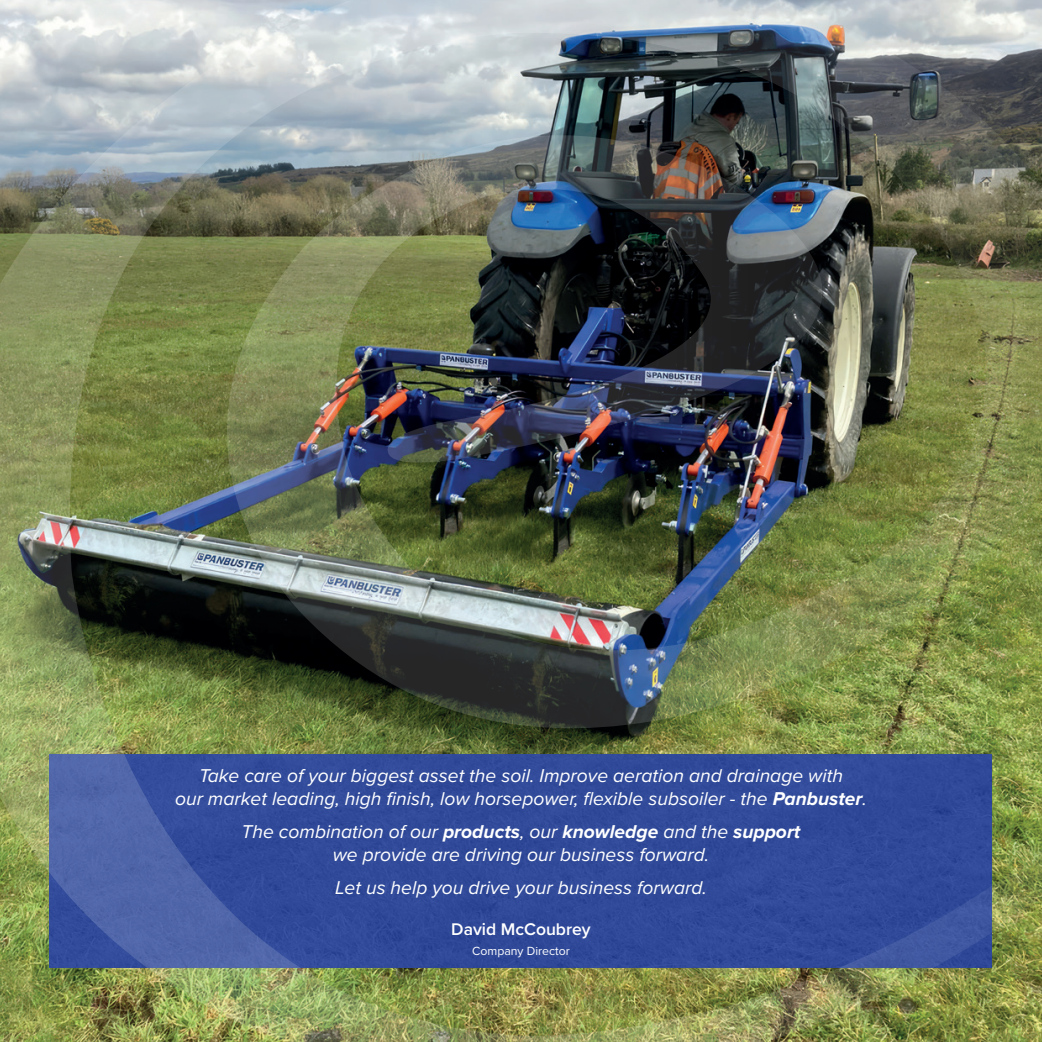
<style>
.page{position:relative;width:1042px;height:1042px;background:#fff}
.page>*{position:absolute;margin:0;border:0;box-sizing:border-box;transform-origin:0 0}
.t1{font:italic 19.25px/23.1px "Proxima Nova";color:#fff;text-align:center}
.t2{font:600 17.5px "Proxima Nova";color:#fff}
.t3{font:12.25px "Proxima Nova";color:#fff}
.s1{font-weight:700}
</style>
<div class="page">
<img style="left:0;top:0;width:1042px;height:1042px">
<p class="t1" style="left:175px;top:763px;width:693px">Take care of your biggest asset the soil. Improve aeration and drainage with<br>our market leading, high finish, low horsepower, flexible subsoiler - the <span class="s1">Panbuster</span>.</p>
<p class="t1" style="left:241px;top:819px;width:560px">The combination of our <span class="s1">products</span>, our <span class="s1">knowledge</span> and the <span class="s1">support </span>we provide are driving our business forward.</p>
<p class="t1" style="left:335px;top:875px;width:373px">Let us help you drive your business forward.</p>
<p class="t2" style="left:451px;top:916px;width:141px">David McCoubrey</p>
<p class="t3" style="left:472px;top:943px;width:99px">Company Director</p>
</div>
